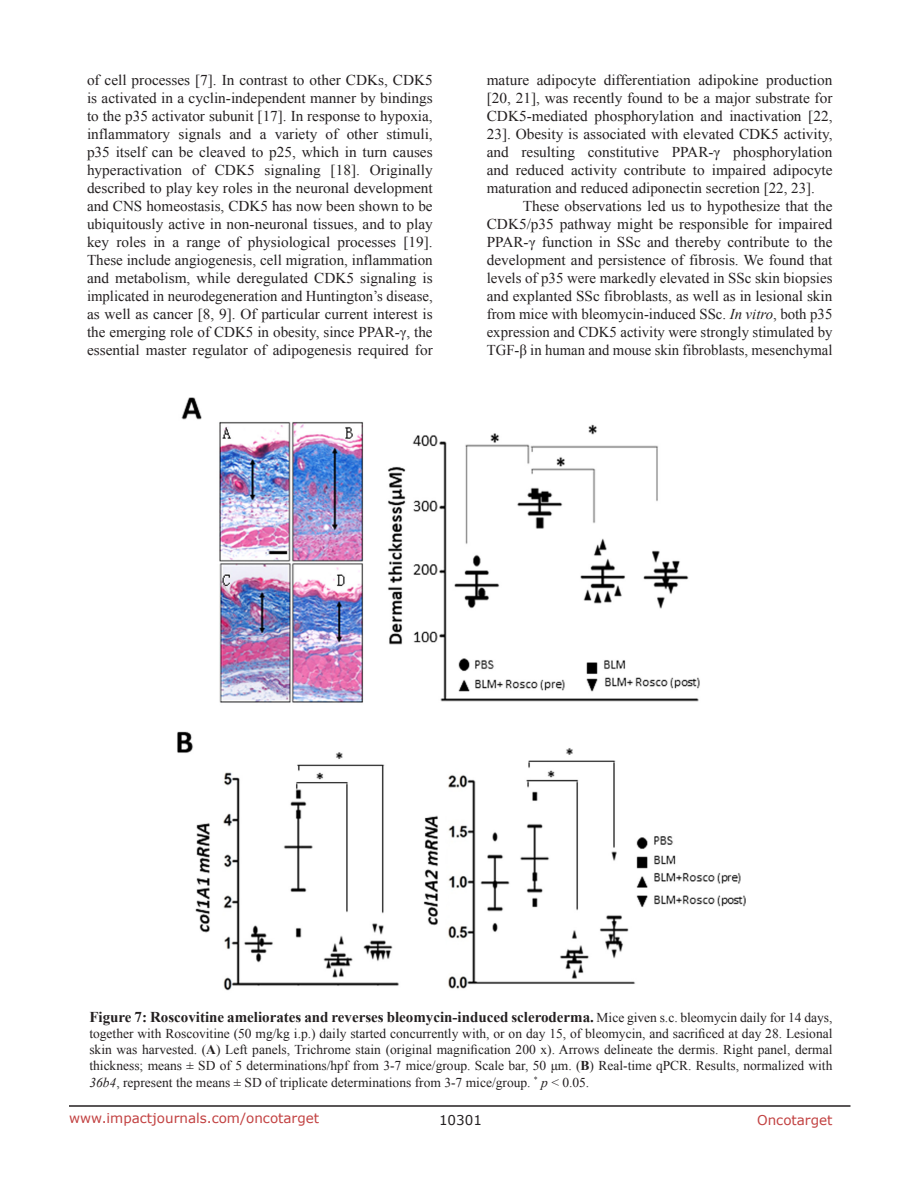
<style>
.page{position:relative;width:918px;height:1188px;background:#fff}
.page>*{position:absolute;margin:0;border:0;box-sizing:border-box;transform-origin:0 0}
.BodyText{font:15px/18px "Times New Roman";color:#231f20;text-align:justify}
.Figuretrx{font:700 15px "Times New Roman";color:#231f20}
.Figuretrx-2{font:13.5px/16.2px "Times New Roman";color:#231f20;text-align:justify}
.t1{font:13.5px "Verdana";color:#c24141}
.t2{font:13.5px "Verdana";color:#231f20}
.s1{font-style:italic}
.s2{font-weight:400;font-size:13.5px}
.s3{font-weight:700}
</style>
<div class="page">
<hr style="left:69px;top:1105px;width:781px;height:2px;background:#231f20">
<img style="left:177px;top:397px;width:569px;height:594px">
<p class="BodyText" style="left:87px;top:71px;width:347px">of cell processes [7]. In contrast to other CDKs, CDK5 is activated in a cyclin-independent manner by bindings to the p35 activator subunit [17]. In response to hypoxia, inflammatory signals and a variety of other stimuli, p35 itself can be cleaved to p25, which in turn causes hyperactivation of CDK5 signaling [18]. Originally described to play key roles in the neuronal development and CNS homeostasis, CDK5 has now been shown to be ubiquitously active in non-neuronal tissues, and to play key roles in a range of physiological processes [19].<br>These include angiogenesis, cell migration, inflammation and metabolism, while deregulated CDK5 signaling is implicated in neurodegeneration and Huntington’s disease, as well as cancer [8, 9]. Of particular current interest is the emerging role of CDK5 in obesity, since PPAR-γ, the essential master regulator of adipogenesis required for</p>
<p class="BodyText" style="left:487px;top:71px;width:347px">mature adipocyte differentiation adipokine production [20, 21], was recently found to be a major substrate for CDK5-mediated phosphorylation and inactivation [22, 23]. Obesity is associated with elevated CDK5 activity, and resulting constitutive PPAR-γ phosphorylation and reduced activity contribute to impaired adipocyte maturation and reduced adiponectin secretion [22, 23].</p>
<p class="BodyText" style="left:487px;top:197px;width:347px;text-indent:36px">These observations led us to hypothesize that the CDK5/p35 pathway might be responsible for impaired PPAR-γ function in SSc and thereby contribute to the development and persistence of fibrosis. We found that levels of p35 were markedly elevated in SSc skin biopsies and explanted SSc fibroblasts, as well as in lesional skin from mice with bleomycin-induced SSc. <span class="s1">In vitro</span>, both p35 expression and CDK5 activity were strongly stimulated by TGF-β in human and mouse skin fibroblasts, mesenchymal</p>
<p class="Figuretrx" style="left:89px;top:1006px;width:745px">Figure 7: Roscovitine ameliorates and reverses bleomycin-induced scleroderma. <span class="s2">Mice given s.c. bleomycin daily for 14 days,</span></p>
<p class="Figuretrx-2" style="left:89px;top:1025px;width:745px">together with Roscovitine (50 mg/kg i.p.) daily started concurrently with, or on day 15, of bleomycin, and sacrificed at day 28. Lesional skin was harvested. (<span class="s3">A</span>) Left panels, Trichrome stain (original magnification 200 x). Arrows delineate the dermis. Right panel, dermal thickness; means ± SD of 5 determinations/hpf from 3-7 mice/group. Scale bar, 50 μm. (<span class="s3">B</span>) Real-time qPCR. Results, normalized with <span class="s1">36b4</span>, represent the means ± SD of triplicate determinations from 3-7 mice/group. <sup>*</sup> <span class="s1">p</span> &lt; 0.05.</p>
<p class="t1" style="left:69px;top:1109px;width:252px">www.impactjournals.com/oncotarget</p>
<p class="t2" style="left:439px;top:1111px;width:44px">10301</p>
<p class="t1" style="left:757px;top:1111px;width:77px">Oncotarget</p>
</div>
